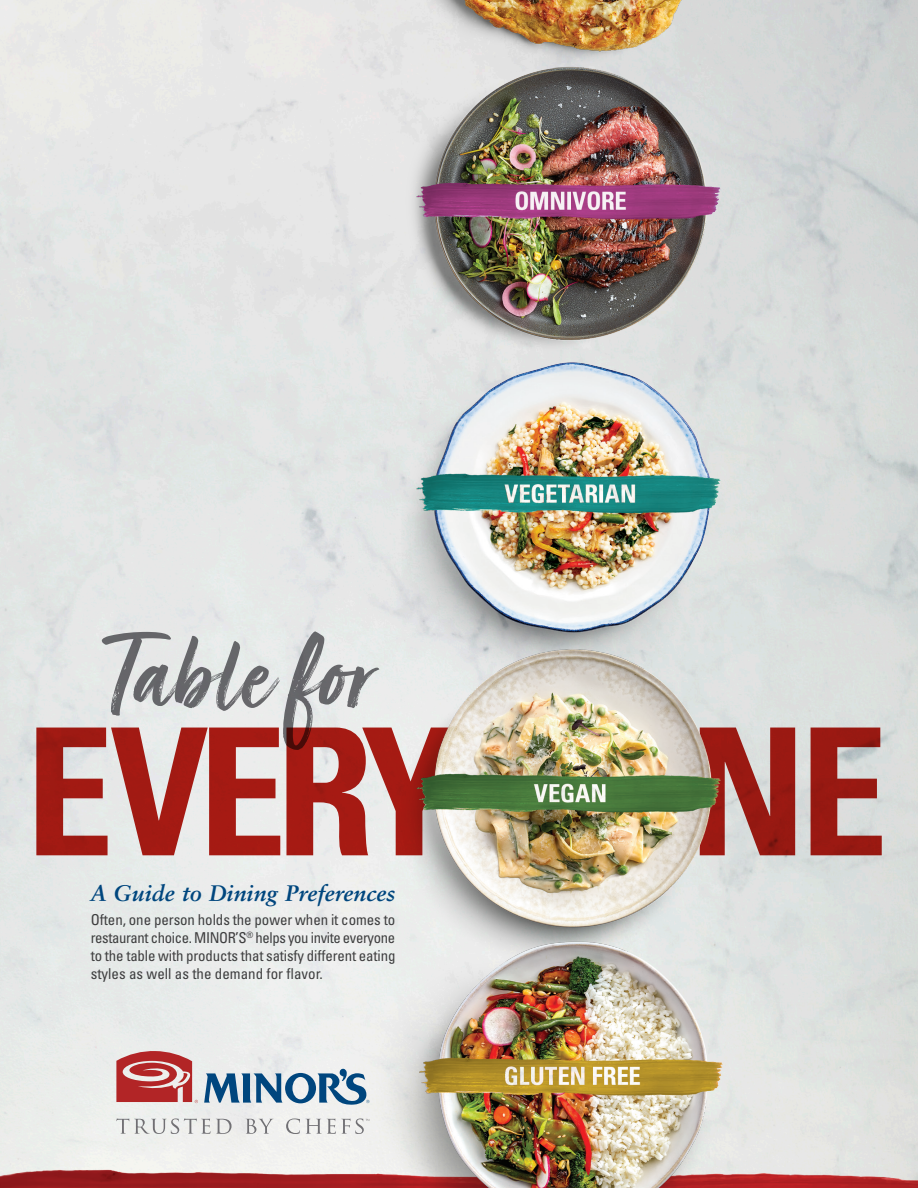
<style>
.page{position:relative;width:918px;height:1188px;background:#fff}
.page>*{position:absolute;margin:0;border:0;box-sizing:border-box;transform-origin:0 0}
.t1{font:700 condensed 177px "Univers LT Std";letter-spacing:-.06em;color:#b41d15}
.t2{font:117.6px "Turbinado Bold Dry Pro";color:#717074}
.t3{font:italic 700 22.5px "Sabon";color:#00467e}
.t4{font:condensed 15px/18px "Univers";color:#3e3e3f;text-align:justify}
</style>
<div class="page">
<img style="left:0;top:0;width:918px;height:1146px">
<img style="left:0;top:1146px;width:918px;height:42px">
<svg style="left:204px;top:1068px;width:165px;height:37px"></svg>
<svg style="left:116px;top:1051px;width:82px;height:52px"></svg>
<svg style="left:116px;top:1118px;width:116px;height:16px"></svg>
<svg style="left:246px;top:1119px;width:27px;height:15px"></svg>
<svg style="left:286px;top:1119px;width:14px;height:15px"></svg>
<svg style="left:306px;top:1118px;width:64px;height:16px"></svg>
<h2 class="t2" style="left:107px;top:612px;width:267px">Table for</h2>
<h1 class="t1" style="left:25px;top:684px;width:436px">EVERY</h1>
<h1 class="t1" style="left:688px;top:684px;width:201px">NE</h1>
<p class="t3" style="left:91px;top:879px;width:306px">A Guide to Dining Preferences</p>
<p class="t4" style="left:91px;top:911px;width:306px">Often, one person holds the power when it comes to restaurant choice. MINOR’S<sup>®</sup> helps you invite everyone to the table with products that satisfy different eating styles as well as the demand for flavor.</p>
</div>
